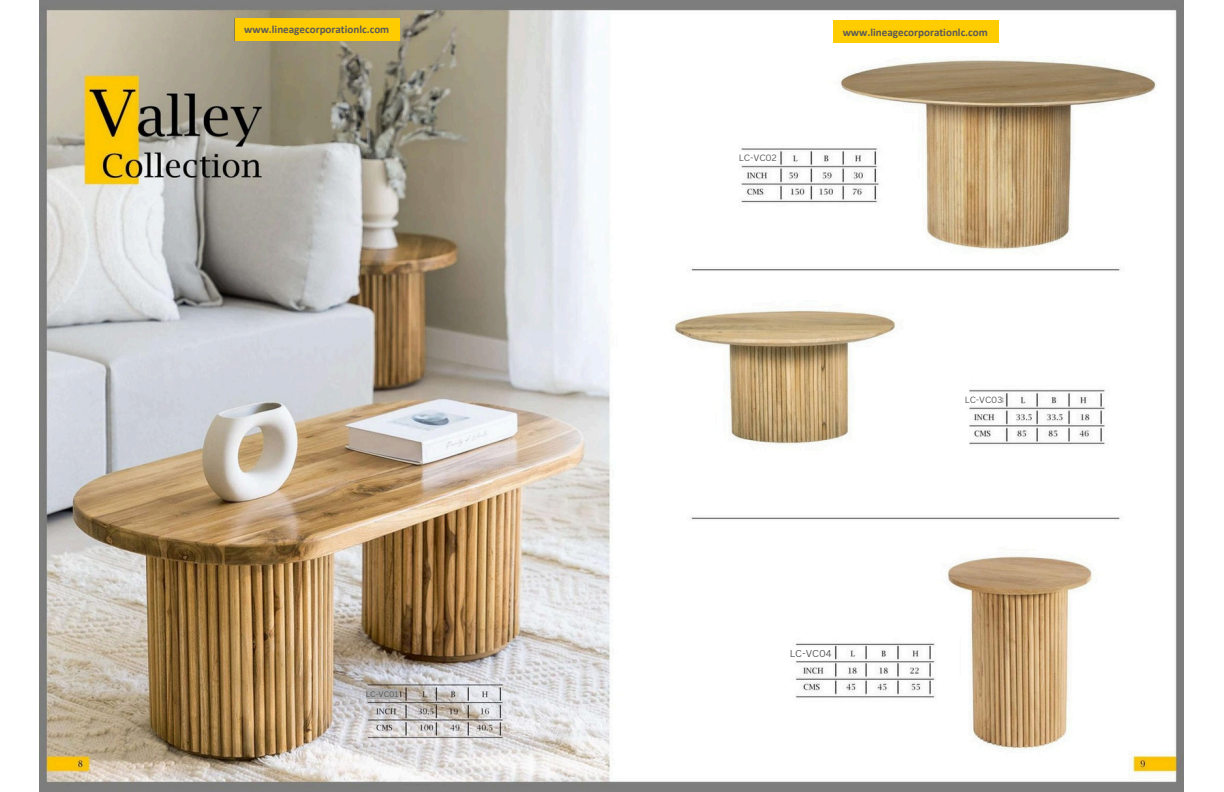
<style>
.page{position:relative;width:1224px;height:792px;background:#fff}
.page>*{position:absolute;margin:0;border:0;box-sizing:border-box;transform-origin:0 0}
.t1{font:700 11.1px "Calibri";color:#595959}
.t2{font:9.7px "Canva Sans";color:#595959}
.t3{font:8.9px "Canva Sans";color:#595959}
.t4{font:8.8px "Canva Sans";color:#595959}
.t5{font:7.8px "Canva Sans";color:#595959}
</style>
<div class="page">
<img style="left:40px;top:0;width:1144px;height:792px">
<div style="left:235px;top:19px;width:165px;height:22px;background:#fc0"></div>
<div style="left:833px;top:21px;width:165px;height:22px;background:#fc0"></div>
<svg style="left:739px;top:152px;width:38px;height:12px"></svg>
<div style="left:790px;top:647px;width:42px;height:13px;background:#fff;border-radius:3px"></div>
<div style="left:965px;top:394px;width:38px;height:11px;background:#fff;border-radius:3px"></div>
<div style="left:366px;top:689px;width:33px;height:10px;background:#a6a6a6;border-radius:3px"></div>
<p class="t1" style="left:244px;top:25px;width:147px">www.lineagecorporationlc.com</p>
<h1 class="t1" style="left:843px;top:28px;width:147px">www.lineagecorporationlc.com</h1>
<h2 class="t5" style="left:366px;top:688px;width:34px">LC-VC01</h2>
<h2 class="t3" style="left:739px;top:152px;width:40px">LC-VC02</h2>
<h2 class="t2" style="left:790px;top:647px;width:43px">LC-VC04</h2>
<p class="t4" style="left:965px;top:393px;width:39px">LC-VC03</p>
</div>
